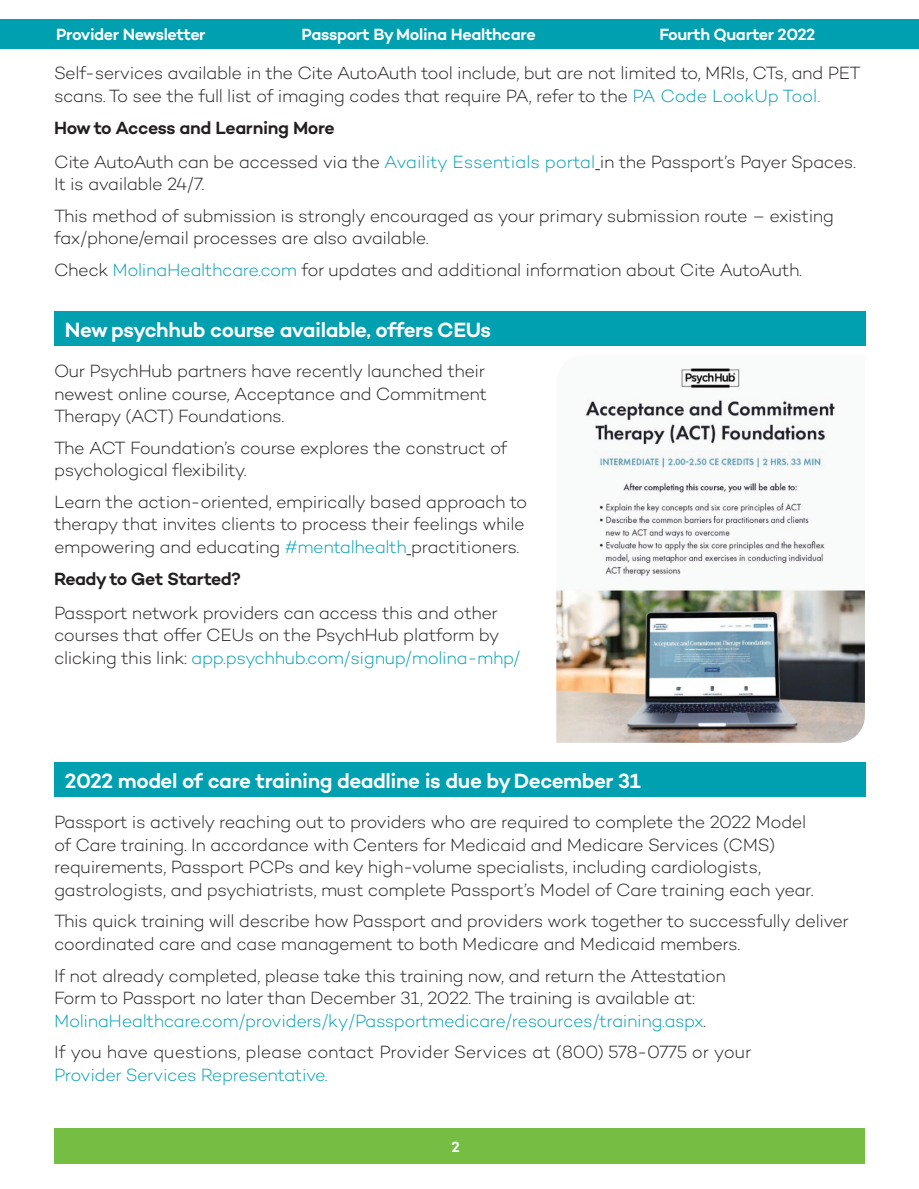
<style>
.page{position:relative;width:919px;height:1189px;background:#fff}
.page>*{position:absolute;margin:0;border:0;box-sizing:border-box;transform-origin:0 0}
.t1{font:600 21px "Campton";letter-spacing:-.025em;color:#fff}
.t2{font:300 18px/22.5px "Campton";letter-spacing:-.025em;color:#231f20}
.t3{font:600 18px "Campton";letter-spacing:-.02em;color:#231f20}
.t4{font:600 16.5px "Campton";letter-spacing:-.025em;color:#fff}
.t5{font:600 15px "Campton";color:#fff}
.s1{color:#00a0b0}
</style>
<div class="page">
<div style="left:54px;top:1128px;width:810px;height:35px;background:#75bd43"></div>
<hr style="left:918px;top:19px;width:1px;height:30px;background:#00a0b0">
<div style="left:0;top:19px;width:918px;height:30px;background:#00a0b0"></div>
<div style="left:54px;top:311px;width:811px;height:35px;background:#00a0b0"></div>
<div style="left:54px;top:762px;width:811px;height:35px;background:#00a0b0"></div>
<img style="left:556px;top:368px;width:308px;height:374px">
<p class="t4" style="left:56px;top:24px;width:151px">Provider Newsletter</p>
<p class="t4" style="left:301px;top:24px;width:235px">Passport By Molina Healthcare</p>
<p class="t4" style="left:659px;top:24px;width:157px">Fourth Quarter 2022</p>
<p class="t2" style="left:54px;top:62px;width:807px">Self-services available in the Cite AutoAuth tool include, but are not limited to, MRIs, CTs, and PET scans . To see the full list of imaging codes that require PA, refer to the <span class="s1">PA Code LookUp Tool .</span></p>
<h3 class="t3" style="left:54px;top:116px;width:282px">How to Access and Learning More</h3>
<p class="t2" style="left:54px;top:150px;width:803px">Cite AutoAuth can be accessed via the <span class="s1">Availity Essentials portal</span> in the Passport’s Payer Spaces .<br>It is available 24/7 .</p>
<p class="t2" style="left:54px;top:204px;width:781px">This method of submission is strongly encouraged as your primary submission route – existing fax/phone/email processes are also available .</p>
<p class="t2" style="left:54px;top:258px;width:749px">Check <span class="s1">MolinaHealthcare .com</span> for updates and additional information about Cite AutoAuth .</p>
<h2 class="t1" style="left:65px;top:316px;width:427px">New psychhub course available, offers CEUs</h2>
<p class="t2" style="left:54px;top:359px;width:434px;text-align:justify">Our PsychHub partners have recently launched their newest online course, Acceptance and Commitment Therapy (ACT) Foundations .</p>
<p class="t2" style="left:54px;top:436px;width:454px">The ACT Foundation’s course explores the construct of psychological flexibility .</p>
<p class="t2" style="left:54px;top:490px;width:474px">Learn the action-oriented, empirically based approach to therapy that invites clients to process their feelings while empowering and educating <span class="s1">#mentalhealth</span> practitioners .</p>
<h3 class="t3" style="left:54px;top:567px;width:188px">Ready to Get Started?</h3>
<p class="t2" style="left:54px;top:601px;width:467px">Passport network providers can access this and other courses that offer CEUs on the PsychHub platform by clicking this link: <span class="s1">app .psychhub .com/signup/molina-mhp/</span></p>
<h2 class="t1" style="left:65px;top:767px;width:577px">2022 model of care training deadline is due by December 31</h2>
<p class="t2" style="left:54px;top:810px;width:760px">Passport is actively reaching out to providers who are required to complete the 2022 Model of Care training . In accordance with Centers for Medicaid and Medicare Services (CMS) requirements, Passport PCPs and key high-volume specialists, including cardiologists, gastrologists, and psychiatrists, must complete Passport’s Model of Care training each year .</p>
<p class="t2" style="left:54px;top:909px;width:795px">This quick training will describe how Passport and providers work together to successfully deliver coordinated care and case management to both Medicare and Medicaid members .</p>
<p class="t2" style="left:54px;top:963px;width:673px">If not already completed, please take this training now, and return the Attestation<br>Form to Passport no later than December 31, 2022 . The training is available at:<br><span class="s1">MolinaHealthcare .com/providers/ky/Passportmedicare/resources/training .aspx</span> .</p>
<p class="t2" style="left:54px;top:1040px;width:698px">If you have questions, please contact Provider Services at (800) 578-0775 or your<br><span class="s1">Provider Services Representative .</span></p>
<p class="t5" style="left:451px;top:1137px;width:10px">2</p>
</div>
